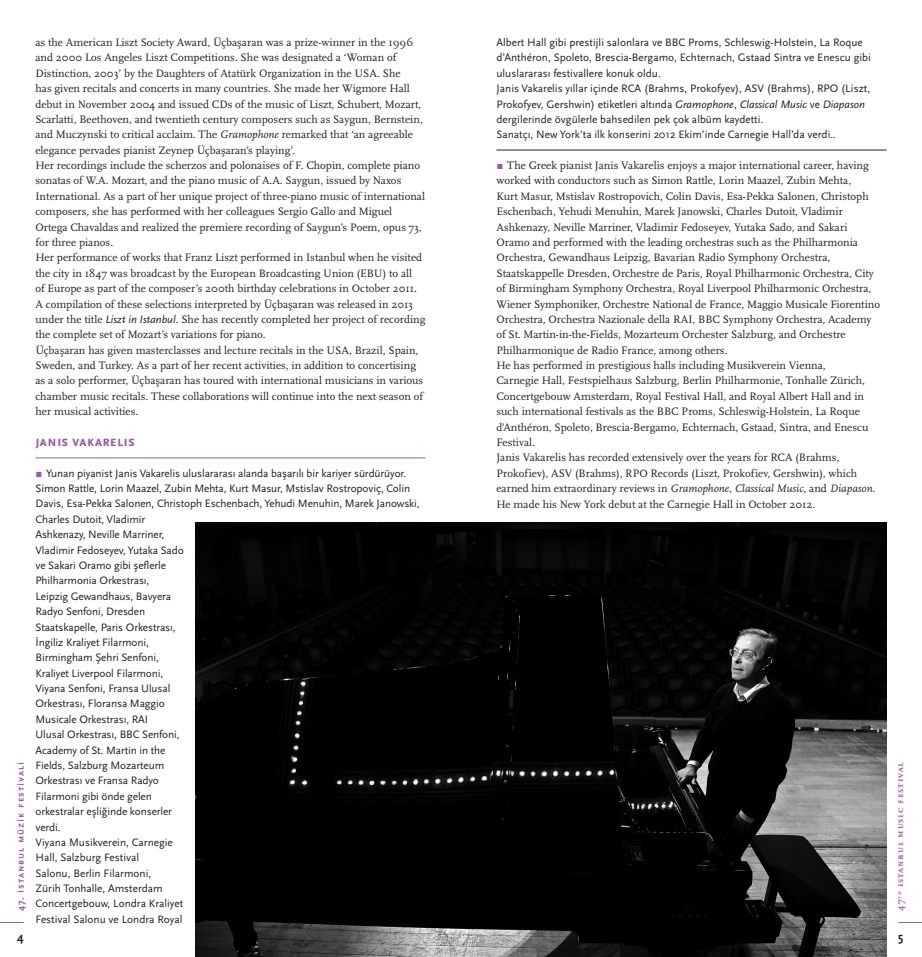
<style>
.page{position:relative;width:922px;height:957px;background:#fff}
.page>*{position:absolute;margin:0;border:0;box-sizing:border-box;transform-origin:0 0}
.t1{font:700 14.75px "Scala Sans Pro";color:#9b5ba5}
.t2{font:700 12.5px "Scala Sans Pro";color:#231f20}
.t3{font:11.25px/15.4px "Scala Pro";color:#231f20}
.t4{font:11.25px/15.4px "Scala Sans Pro";letter-spacing:-.01em;color:#231f20}
.t5{font:700 9.75px "Scala Sans Pro";letter-spacing:.1em;color:#9b5ba5}
.t6{font:700 9.75px "Scala Pro";letter-spacing:.1em;color:#9b5ba5}
.s1{font-style:italic}
.s2{font-family:"Scala Sans Pro";font-style:italic}
.s3{color:#9b5ba5}
.s4{font-family:"Scala Sans Pro";color:#9b5ba5}
</style>
<div class="page">
<svg style="left:0;top:922px;width:24px;height:1px"></svg>
<svg style="left:898px;top:922px;width:23px;height:1px"></svg>
<hr style="left:35px;top:457px;width:390px;height:1px;background:#9b5ba5">
<hr style="left:496px;top:150px;width:390px;height:1px;background:#231f20">
<img style="left:195px;top:523px;width:691px;height:434px">
<p class="t3" style="left:35px;top:35px;width:391px">as the American Liszt Society Award, Üçbaşaran was a prize-winner in the 1996 and 2000 Los Angeles Liszt Competitions. She was designated a ‘Woman of Distinction, 2003’ by the Daughters of Atatürk Organization in the USA. She<br>has given recitals and concerts in many countries. She made her Wigmore Hall debut in November 2004 and issued CDs of the music of Liszt, Schubert, Mozart, Scarlatti, Beethoven, and twentieth century composers such as Saygun, Bernstein, and Muczynski to critical acclaim. The <span class="s1">Gramophone</span> remarked that ‘an agreeable elegance pervades pianist Zeynep Üçbaşaran’s playing’.<br>Her recordings include the scherzos and polonaises of F. Chopin, complete piano sonatas of W.A. Mozart, and the piano music of A.A. Saygun, issued by Naxos International. As a part of her unique project of three-piano music of international composers, she has performed with her colleagues Sergio Gallo and Miguel Ortega Chavaldas and realized the premiere recording of Saygun’s Poem, opus 73, for three pianos.<br>Her performance of works that Franz Liszt performed in Istanbul when he visited the city in 1847 was broadcast by the European Broadcasting Union (EBU) to all<br>of Europe as part of the composer’s 200th birthday celebrations in October 2011.<br>A compilation of these selections interpreted by Üçbaşaran was released in 2013 under the title <span class="s2">Liszt in Istanbul</span>. She has recently completed her project of recording the complete set of Mozart’s variations for piano.<br>Üçbaşaran has given masterclasses and lecture recitals in the USA, Brazil, Spain, Sweden, and Turkey. As a part of her recent activities, in addition to concertising as a solo performer, Üçbaşaran has toured with international musicians in various chamber music recitals. These collaborations will continue into the next season of her musical activities.</p>
<h1 class="t1" style="left:35px;top:433px;width:101px">JANIS VAKARELIS</h1>
<p class="t4" style="left:35px;top:465px;width:386px"><span class="s3">▪</span> Yunan piyanist Janis Vakarelis uluslararası alanda başarılı bir kariyer sürdürüyor.<br>Simon Rattle, Lorin Maazel, Zubin Mehta, Kurt Masur, Mstislav Rostropoviç, Colin Davis, Esa-Pekka Salonen, Christoph Eschenbach, Yehudi Menuhin, Marek Janowski, Charles Dutoit, Vladimir<br>Ashkenazy, Neville Marriner,<br>Vladimir Fedoseyev, Yutaka Sado<br>ve Sakari Oramo gibi şeflerle<br>Philharmonia Orkestrası,<br>Leipzig Gewandhaus, Bavyera<br>Radyo Senfoni, Dresden<br>Staatskapelle, Paris Orkestrası,<br>İngiliz Kraliyet Filarmoni,<br>Birmingham Şehri Senfoni,<br>Kraliyet Liverpool Filarmoni,<br>Viyana Senfoni, Fransa Ulusal<br>Orkestrası, Floransa Maggio<br>Musicale Orkestrası, RAI<br>Ulusal Orkestrası, BBC Senfoni,<br>Academy of St. Martin in the<br>Fields, Salzburg Mozarteum<br>Orkestrası ve Fransa Radyo<br>Filarmoni gibi önde gelen<br>orkestralar eşliğinde konserler<br>verdi.<br>Viyana Musikverein, Carnegie<br>Hall, Salzburg Festival<br>Salonu, Berlin Filarmoni,<br>Zürih Tonhalle, Amsterdam<br>Concertgebouw, Londra Kraliyet<br>Festival Salonu ve Londra Royal</p>
<p class="t4" style="left:496px;top:35px;width:376px">Albert Hall gibi prestijli salonlara ve BBC Proms, Schleswig-Holstein, La Roque d’Anthéron, Spoleto, Brescia-Bergamo, Echternach, Gstaad Sintra ve Enescu gibi uluslararası festivallere konuk oldu.<br>Janis Vakarelis yıllar içinde RCA (Brahms, Prokofyev), ASV (Brahms), RPO (Liszt, Prokofyev, Gershwin) etiketleri altında <span class="s1">Gramophone</span>, <span class="s1">Classical Music</span> ve <span class="s1">Diapason </span>dergilerinde övgülerle bahsedilen pek çok albüm kaydetti.<br>Sanatçı, New York’ta ilk konserini 2012 Ekim’inde Carnegie Hall’da verdi..</p>
<p class="t3" style="left:496px;top:158px;width:385px"><span class="s4">▪</span> The Greek pianist Janis Vakarelis enjoys a major international career, having worked with conductors such as Simon Rattle, Lorin Maazel, Zubin Mehta,<br>Kurt Masur, Mstislav Rostropovich, Colin Davis, Esa-Pekka Salonen, Christoph Eschenbach, Yehudi Menuhin, Marek Janowski, Charles Dutoit, Vladimir Ashkenazy, Neville Marriner, Vladimir Fedoseyev, Yutaka Sado, and Sakari Oramo and performed with the leading orchestras such as the Philharmonia Orchestra, Gewandhaus Leipzig, Bavarian Radio Symphony Orchestra, Staatskappelle Dresden, Orchestre de Paris, Royal Philharmonic Orchestra, City of Birmingham Symphony Orchestra, Royal Liverpool Philharmonic Orchestra, Wiener Symphoniker, Orchestre National de France, Maggio Musicale Fiorentino Orchestra, Orchestra Nazionale della RAI, BBC Symphony Orchestra, Academy of St. Martin-in-the-Fields, Mozarteum Orchester Salzburg, and Orchestre Philharmonique de Radio France, among others.<br>He has performed in prestigious halls including Musikverein Vienna,<br>Carnegie Hall, Festspielhaus Salzburg, Berlin Philharmonie, Tonhalle Zürich, Concertgebouw Amsterdam, Royal Festival Hall, and Royal Albert Hall and in such international festivals as the BBC Proms, Schleswig-Holstein, La Roque d’Anthéron, Spoleto, Brescia-Bergamo, Echternach, Gstaad, Sintra, and Enescu Festival.<br>Janis Vakarelis has recorded extensively over the years for RCA (Brahms, Prokofiev), ASV (Brahms), RPO Records (Liszt, Prokofiev, Gershwin), which earned him extraordinary reviews in <span class="s1">Gramophone</span>, <span class="s1">Classical Music</span>, and <span class="s1">Diapason</span>.<br>He made his New York debut at the Carnegie Hall in October 2012.</p>
<p class="t5" style="left:15px;top:910px;width:150px;rotate:-90deg">47. istanbul müzik festivali</p>
<p class="t6" style="left:894px;top:910px;width:150px;rotate:-90deg">47<sup>th</sup> ıstanbul musıc festıval</p>
<p class="t2" style="left:17px;top:929px;width:8px">4</p>
<p class="t2" style="left:898px;top:929px;width:7px">5</p>
</div>
